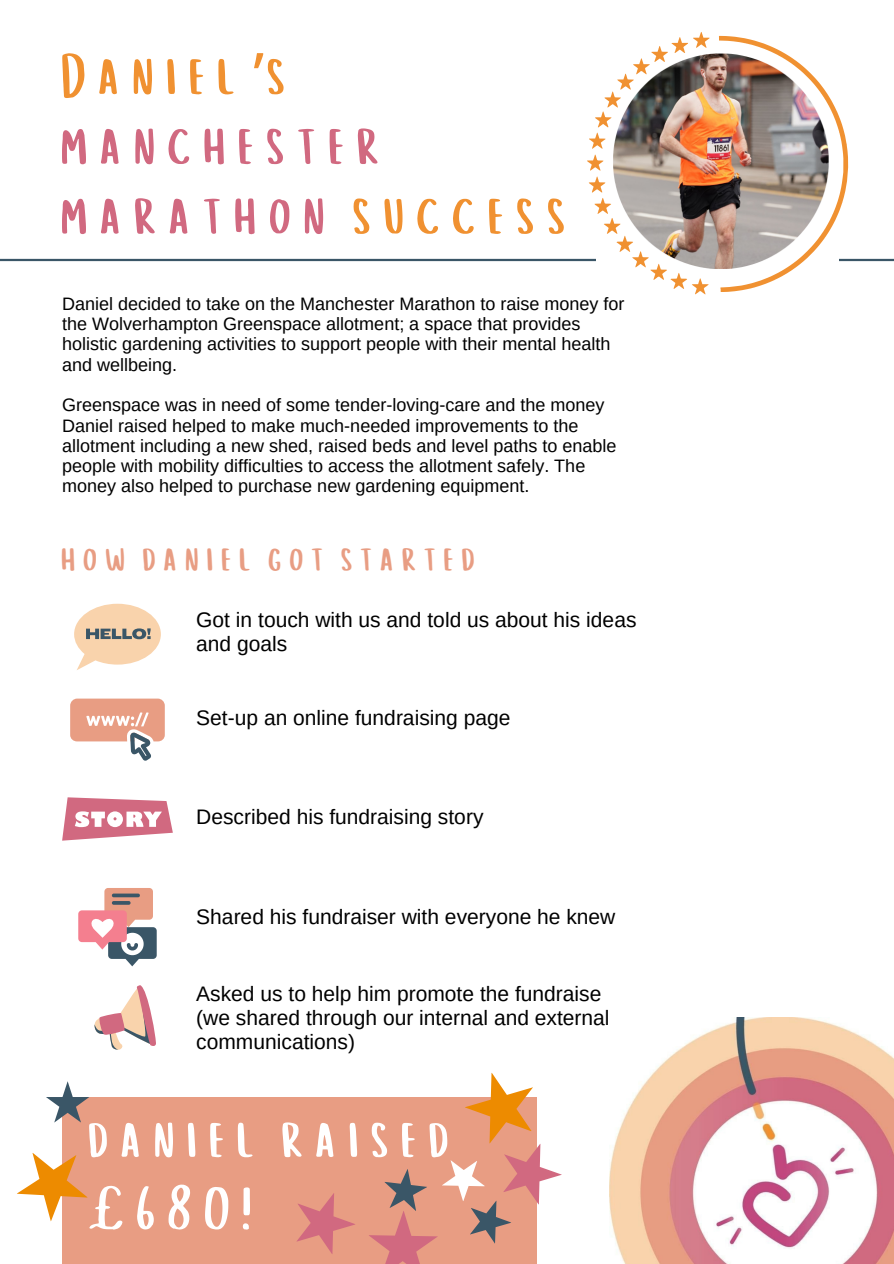
<style>
.page{position:relative;width:894px;height:1264px;background:#fff}
.page>*{position:absolute;margin:0;border:0;box-sizing:border-box;transform-origin:0 0}
.t1{font:61.5px/69.8px "Cup Cakes";color:#d16980}
.t2{font:60px/68.7px "Cup Cakes";color:#fff}
.t3{font:39px "Cup Cakes";color:#e89d83}
.t4{font:21px/23.7px "Arimo";color:#000}
.t5{font:18px/20.2px "Arimo";color:#000}
.s1{color:#f09131}
.s2{font-family:"Noto Sans Gurmukhi";color:#f09131}
</style>
<div class="page">
<hr style="left:0;top:259px;width:893px;height:2px;background:#3a5667">
<img style="left:609px;top:1017px;width:284px;height:246px">
<img style="left:586px;top:32px;width:262px;height:263px">
<svg style="left:70px;top:698px;width:95px;height:62px"></svg>
<svg style="left:62px;top:797px;width:110px;height:43px"></svg>
<svg style="left:78px;top:888px;width:79px;height:78px"></svg>
<svg style="left:74px;top:603px;width:87px;height:67px"></svg>
<svg style="left:94px;top:985px;width:62px;height:65px"></svg>
<div style="left:62px;top:1097px;width:474px;height:166px;background:#e89d83"></div>
<svg style="left:17px;top:1153px;width:71px;height:68px"></svg>
<svg style="left:46px;top:1081px;width:43px;height:41px"></svg>
<svg style="left:369px;top:1072px;width:193px;height:191px"></svg>
<svg style="left:296px;top:1193px;width:59px;height:61px"></svg>
<p class="t1" style="left:62px;top:45px;width:518px"><span class="s1">Daniel</span><span class="s2">’</span><span class="s1">s </span>manchester marathon <span class="s1">success</span></p>
<h1 class="t5" style="left:62px;top:293px;width:563px">Daniel decided to take on the Manchester Marathon to raise money for the Wolverhampton Greenspace allotment; a space that provides holistic gardening activities to support people with their mental health and wellbeing.</h1>
<p class="t5" style="left:62px;top:395px;width:556px">Greenspace was in need of some tender-loving-care and the money Daniel raised helped to make much-needed improvements to the allotment including a new shed, raised beds and level paths to enable people with mobility difficulties to access the allotment safely. The money also helped to purchase new gardening equipment.</p>
<h2 class="t3" style="left:62px;top:533px;width:423px">how daniel got started</h2>
<p class="t4" style="left:196px;top:608px;width:441px">Got in touch with us and told us about his ideas and goals</p>
<h3 class="t4" style="left:196px;top:705px;width:315px">Set-up an online fundraising page</h3>
<p class="t4" style="left:196px;top:805px;width:288px">Described his fundraising story</p>
<h3 class="t4" style="left:196px;top:905px;width:420px">Shared his fundraiser with everyone he knew</h3>
<p class="t4" style="left:196px;top:982px;width:415px">Asked us to help him promote the fundraise (we shared through our internal and external communications)</p>
<h3 class="t2" style="left:89px;top:1108px;width:374px">daniel raised £680!</h3>
</div>
